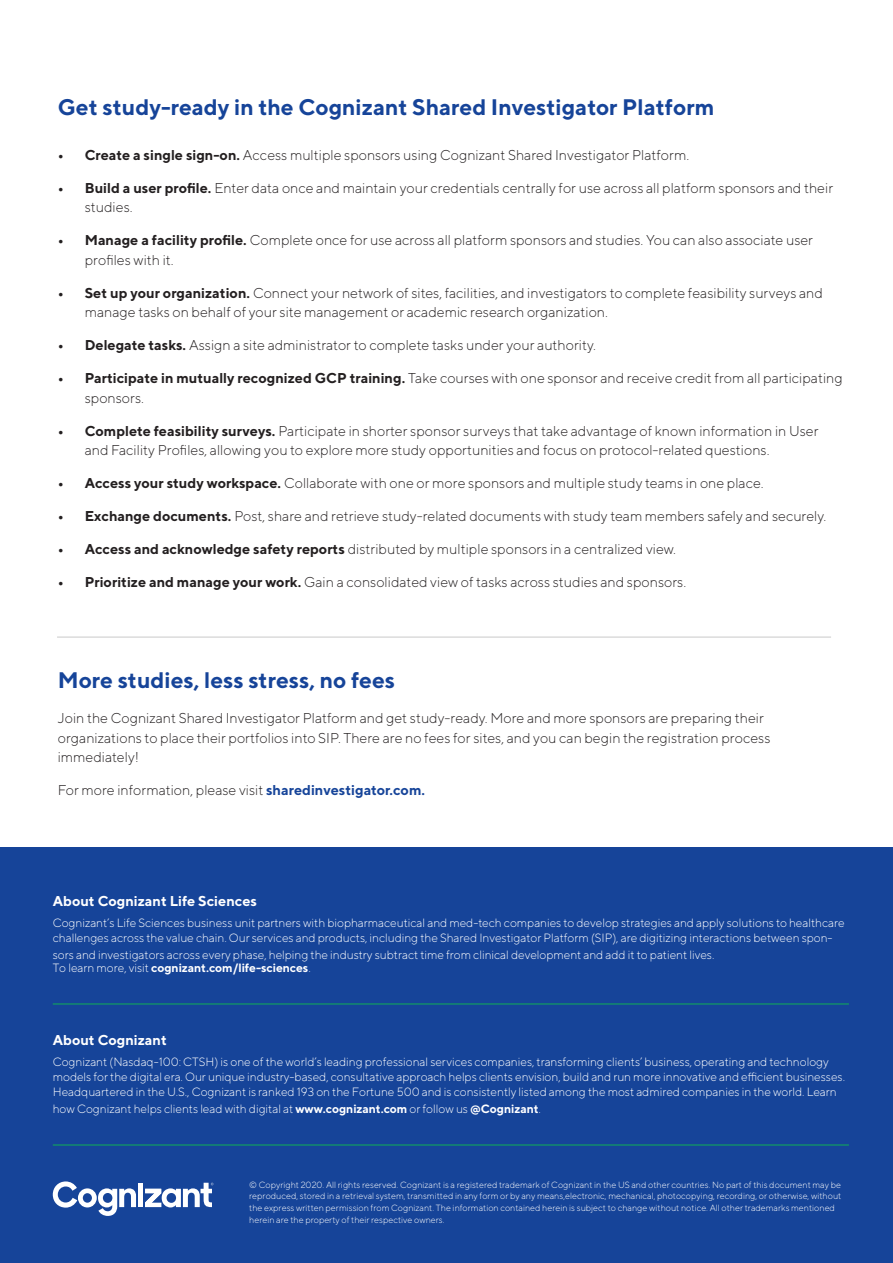
<style>
.page{position:relative;width:893px;height:1263px;background:#fff}
.page>*{position:absolute;margin:0;border:0;box-sizing:border-box;transform-origin:0 0}
.Body_headline_12_13{font:700 22.5px "TT Norms";color:#164499}
.Body_9_5_13{font:700 22.5px "TT Norms";color:#164499}
.Body_9_5_13-2{font:300 14.25px/19.5px "TT Norms";color:#231f20}
.Signoff_body_8_10{font:700 14.25px "TT Norms";color:#fff}
.Signoff_body_8_10-2{font:300 12px/15px "TT Norms";letter-spacing:-.005em;color:#fff}
.Copyright_6_8{font:300 9px/11.9px "TT Norms";color:#fff}
.s1{font-weight:700}
.s2{font-weight:700;color:#164499}
</style>
<div class="page">
<div style="left:0;top:847px;width:893px;height:416px;background:#164499"></div>
<hr style="left:53px;top:1145px;width:796px;height:1px;background:#11af54">
<hr style="left:53px;top:1004px;width:796px;height:1px;background:#11af54">
<svg style="left:53px;top:1181px;width:160px;height:35px"></svg>
<hr style="left:57px;top:637px;width:774px;height:1px;background:#231f20">
<p class="Body_headline_12_13" style="left:58px;top:93px;width:658px">Get study-ready in the Cognizant Shared Investigator Platform</p>
<p class="Body_9_5_13-2" style="left:58px;top:145px;width:633px"><span class="s1">• Create a single sign-on.</span> Access multiple sponsors using Cognizant Shared Investigator Platform.</p>
<p class="Body_9_5_13-2" style="left:85px;top:178px;width:750px;text-indent:-27px"><span class="s1">• Build a user profile.</span> Enter data once and maintain your credentials centrally for use across all platform sponsors and their studies.</p>
<p class="Body_9_5_13-2" style="left:85px;top:230px;width:730px;text-indent:-27px"><span class="s1">• Manage a facility profile.</span> Complete once for use across all platform sponsors and studies. You can also associate user profiles with it.</p>
<p class="Body_9_5_13-2" style="left:85px;top:283px;width:740px;text-indent:-27px"><span class="s1">• Set up your organization.</span> Connect your network of sites, facilities, and investigators to complete feasibility surveys and manage tasks on behalf of your site management or academic research organization.</p>
<p class="Body_9_5_13-2" style="left:58px;top:335px;width:540px"><span class="s1">• Delegate tasks.</span> Assign a site administrator to complete tasks under your authority.</p>
<p class="Body_9_5_13-2" style="left:85px;top:368px;width:759px;text-indent:-27px"><span class="s1">• Participate in mutually recognized GCP training.</span> Take courses with one sponsor and receive credit from all participating sponsors.</p>
<p class="Body_9_5_13-2" style="left:85px;top:421px;width:735px;text-indent:-27px"><span class="s1">• Complete feasibility surveys.</span> Participate in shorter sponsor surveys that take advantage of known information in User and Facility Profiles, allowing you to explore more study opportunities and focus on protocol-related questions.</p>
<p class="Body_9_5_13-2" style="left:58px;top:473px;width:707px"><span class="s1">• Access your study workspace.</span> Collaborate with one or more sponsors and multiple study teams in one place.</p>
<p class="Body_9_5_13-2" style="left:58px;top:506px;width:770px"><span class="s1">• Exchange documents.</span> Post, share and retrieve study-related documents with study team members safely and securely.</p>
<p class="Body_9_5_13-2" style="left:58px;top:539px;width:620px"><span class="s1">• Access and acknowledge safety reports</span> distributed by multiple sponsors in a centralized view.</p>
<p class="Body_9_5_13-2" style="left:58px;top:572px;width:630px"><span class="s1">• Prioritize and manage your work.</span> Gain a consolidated view of tasks across studies and sponsors.</p>
<p class="Body_9_5_13" style="left:58px;top:665px;width:339px">More studies, less stress, no fees</p>
<p class="Body_9_5_13-2" style="left:58px;top:708px;width:714px">Join the Cognizant Shared Investigator Platform and get study-ready. More and more sponsors are preparing their organizations to place their portfolios into SIP. There are no fees for sites, and you can begin the registration process immediately!</p>
<p class="Body_9_5_13-2" style="left:58px;top:780px;width:369px">For more information, please visit <span class="s2">sharedinvestigator.com.</span></p>
<p class="Signoff_body_8_10" style="left:53px;top:892px;width:206px">About Cognizant Life Sciences</p>
<p class="Signoff_body_8_10-2" style="left:53px;top:915px;width:793px">Cognizant’s Life Sciences business unit partners with biopharmaceutical and med-tech companies to develop strategies and apply solutions to healthcare challenges across the value chain. Our services and products, including the Shared Investigator Platform (SIP), are digitizing interactions between spon-</p>
<p class="Signoff_body_8_10-2" style="left:53px;top:947px;width:663px;line-height:13.5px">sors and investigators across every phase, helping the industry subtract time from clinical development and add it to patient lives.<br>To learn more, visit <span class="s1">cognizant.com/life-sciences</span>.</p>
<p class="Signoff_body_8_10" style="left:53px;top:1031px;width:115px">About Cognizant</p>
<p class="Signoff_body_8_10-2" style="left:53px;top:1054px;width:794px">Cognizant (Nasdaq-100: CTSH) is one of the world’s leading professional services companies, transforming clients’ business, operating and technology models for the digital era. Our unique industry-based, consultative approach helps clients envision, build and run more innovative and efficient businesses.<br>Headquartered in the U.S., Cognizant is ranked 193 on the Fortune 500 and is consistently listed among the most admired companies in the world. Learn</p>
<p class="Signoff_body_8_10-2" style="left:53px;top:1101px;width:490px">how Cognizant helps clients lead with digital at <span class="s1">www.cognizant.com</span> or follow us <span class="s1">@Cognizant</span>.</p>
<p class="Copyright_6_8" style="left:249px;top:1178px;width:594px">© Copyright 2020. All rights reserved. Cognizant is a registered trademark of Cognizant in the US and other countries. No part of this document may be reproduced, stored in a retrieval system, transmitted in any form or by any means,electronic, mechanical, photocopying, recording, or otherwise, without the express written permission from Cognizant. The information contained herein is subject to change without notice. All other trademarks mentioned herein are the property of their respective owners.</p>
</div>
